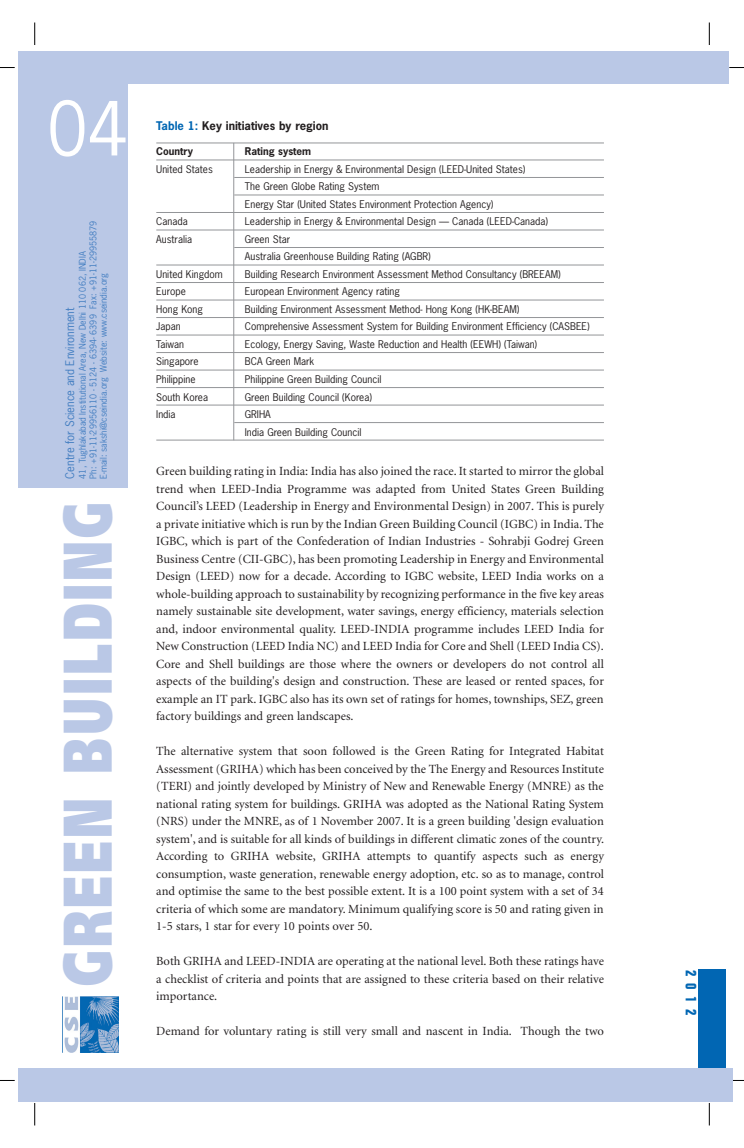
<style>
.page{position:relative;width:744px;height:1148px;background:#fff}
.page>*{position:absolute;margin:0;border:0;box-sizing:border-box;transform-origin:0 0}
.t1{font:70px "News Gothic";color:#fff}
.t2{font:900 68.75px "Frutiger";letter-spacing:.06em;color:#bac8e6;scale:.68 1}
.t3{font:700 condensed 15px "Folio";color:#0166b3}
.t4{font:12.5px/17.5px "Minion";color:#231f20;text-align:justify}
.t5{font:11.25px "News Gothic";color:#437ec1}
.t6{font:700 11.25px "News Gothic";color:#231f20}
.t7{font:10px/17.5px "News Gothic";color:#231f20}
.t8{font:700 10px "News Gothic";color:#231f20}
.t9{font:8.75px/10.5px "News Gothic";color:#437ec1}
.s1{color:#0166b3}
</style>
<div class="page">
<svg style="left:0;top:67px;width:15px;height:1px"></svg>
<svg style="left:0;top:1080px;width:15px;height:1px"></svg>
<svg style="left:729px;top:67px;width:15px;height:1px"></svg>
<svg style="left:732px;top:1080px;width:12px;height:1px"></svg>
<svg style="left:34px;top:22px;width:1px;height:23px"></svg>
<svg style="left:709px;top:22px;width:1px;height:23px"></svg>
<svg style="left:709px;top:1103px;width:1px;height:22px"></svg>
<svg style="left:34px;top:1103px;width:1px;height:22px"></svg>
<div style="left:18px;top:51px;width:710px;height:436px;background:#bac8e6"></div>
<img style="left:64px;top:996px;width:55px;height:56px">
<div style="left:128px;top:84px;width:604px;height:419px;background:#fff"></div>
<div style="left:698px;top:968px;width:27px;height:105px;background:#0166b3"></div>
<div style="left:18px;top:1068px;width:714px;height:33px;background:#bac8e6"></div>
<hr style="left:156px;top:143px;width:448px;height:1px;background:#939598">
<hr style="left:156px;top:160px;width:448px;height:1px;background:#939598">
<hr style="left:234px;top:177px;width:370px;height:1px;background:#939598">
<hr style="left:234px;top:195px;width:370px;height:1px;background:#939598">
<hr style="left:156px;top:212px;width:448px;height:1px;background:#939598">
<hr style="left:156px;top:230px;width:448px;height:1px;background:#939598">
<hr style="left:234px;top:247px;width:370px;height:1px;background:#939598">
<hr style="left:156px;top:265px;width:448px;height:1px;background:#939598">
<hr style="left:156px;top:282px;width:448px;height:1px;background:#939598">
<hr style="left:156px;top:300px;width:448px;height:1px;background:#939598">
<hr style="left:156px;top:317px;width:448px;height:1px;background:#939598">
<hr style="left:156px;top:335px;width:448px;height:1px;background:#939598">
<hr style="left:156px;top:352px;width:448px;height:1px;background:#939598">
<hr style="left:156px;top:370px;width:448px;height:1px;background:#939598">
<hr style="left:156px;top:387px;width:448px;height:1px;background:#939598">
<hr style="left:156px;top:405px;width:448px;height:1px;background:#939598">
<hr style="left:234px;top:422px;width:370px;height:1px;background:#939598">
<hr style="left:156px;top:440px;width:448px;height:1px;background:#939598">
<hr style="left:233px;top:143px;width:1px;height:297px;background:#939598">
<h1 class="t1" style="left:47px;top:101px;width:82px">04</h1>
<p class="t9" style="left:78px;top:478px;width:259px;rotate:-90deg">41, Tughlakabad Institutional Area, New Delhi 110 062, INDIA<br>Ph: +91-11-29956110 - 5124 - 6394- 6399 Fax: +91-11-29955879<br>E-mail: sakshi@cseindia.org Website: www.cseindia.org</p>
<p class="t5" style="left:66px;top:478px;width:172px;rotate:-90deg">Centre for Science and Environment</p>
<h2 class="t2" style="left:60px;top:985px;width:713px;rotate:-90deg">GREEN BUILDING</h2>
<p class="t6" style="left:156px;top:122px;width:174px"><span class="s1">Table 1:</span> Key initiatives by region</p>
<p class="t8" style="left:156px;top:148px;width:38px">Country</p>
<p class="t8" style="left:245px;top:148px;width:68px">Rating system</p>
<p class="t7" style="left:156px;top:161px;width:58px">United States</p>
<p class="t7" style="left:245px;top:161px;width:282px">Leadership in Energy &amp; Environmental Design (LEED-United States)<br>The Green Globe Rating System<br>Energy Star (United States Environment Protection Agency)</p>
<p class="t7" style="left:156px;top:214px;width:33px">Canada</p>
<p class="t7" style="left:245px;top:214px;width:305px">Leadership in Energy &amp; Environmental Design — Canada (LEED-Canada)</p>
<p class="t7" style="left:156px;top:231px;width:37px">Australia</p>
<p class="t7" style="left:245px;top:231px;width:187px">Green Star<br>Australia Greenhouse Building Rating (AGBR)</p>
<p class="t7" style="left:156px;top:266px;width:68px">United Kingdom</p>
<p class="t7" style="left:245px;top:266px;width:317px">Building Research Environment Assessment Method Consultancy (BREEAM)</p>
<p class="t7" style="left:156px;top:284px;width:31px">Europe</p>
<p class="t7" style="left:245px;top:284px;width:157px">European Environment Agency rating</p>
<p class="t7" style="left:156px;top:301px;width:48px">Hong Kong</p>
<p class="t7" style="left:245px;top:301px;width:276px">Building Environment Assessment Method- Hong Kong (HK-BEAM)</p>
<p class="t7" style="left:156px;top:319px;width:26px">Japan</p>
<p class="t7" style="left:245px;top:319px;width:346px">Comprehensive Assessment System for Building Environment Efficiency (CASBEE)</p>
<p class="t7" style="left:156px;top:336px;width:29px">Taiwan</p>
<p class="t7" style="left:245px;top:336px;width:294px">Ecology, Energy Saving, Waste Reduction and Health (EEWH) (Taiwan)</p>
<p class="t7" style="left:156px;top:354px;width:44px">Singapore</p>
<p class="t7" style="left:245px;top:354px;width:71px">BCA Green Mark</p>
<p class="t7" style="left:156px;top:371px;width:41px">Philippine</p>
<p class="t7" style="left:245px;top:371px;width:138px">Philippine Green Building Council</p>
<p class="t7" style="left:156px;top:389px;width:53px">South Korea</p>
<p class="t7" style="left:245px;top:389px;width:129px">Green Building Council (Korea)</p>
<p class="t7" style="left:156px;top:406px;width:21px">India</p>
<p class="t7" style="left:245px;top:406px;width:118px">GRIHA<br>India Green Building Council</p>
<p class="t4" style="left:156px;top:463px;width:449px">Green building rating in India: India has also joined the race. It started to mirror the global trend when LEED-India Programme was adapted from United States Green Building Council’s LEED (Leadership in Energy and Environmental Design) in 2007. This is purely a private initiative which is run by the Indian Green Building Council (IGBC) in India. The IGBC, which is part of the Confederation of Indian Industries - Sohrabji Godrej Green Business Centre (CII-GBC), has been promoting Leadership in Energy and Environmental Design (LEED) now for a decade. According to IGBC website, LEED India works on a whole-building approach to sustainability by recognizing performance in the five key areas namely sustainable site development, water savings, energy efficiency, materials selection and, indoor environmental quality. LEED-INDIA programme includes LEED India for New Construction (LEED India NC) and LEED India for Core and Shell (LEED India CS).<br>Core and Shell buildings are those where the owners or developers do not control all aspects of the building's design and construction. These are leased or rented spaces, for example an IT park. IGBC also has its own set of ratings for homes, townships, SEZ, green factory buildings and green landscapes.</p>
<p class="t4" style="left:156px;top:743px;width:449px">The alternative system that soon followed is the Green Rating for Integrated Habitat Assessment (GRIHA) which has been conceived by the The Energy and Resources Institute (TERI) and jointly developed by Ministry of New and Renewable Energy (MNRE) as the national rating system for buildings. GRIHA was adopted as the National Rating System (NRS) under the MNRE, as of 1 November 2007. It is a green building 'design evaluation system', and is suitable for all kinds of buildings in different climatic zones of the country.<br>According to GRIHA website, GRIHA attempts to quantify aspects such as energy consumption, waste generation, renewable energy adoption, etc. so as to manage, control and optimise the same to the best possible extent. It is a 100 point system with a set of 34 criteria of which some are mandatory. Minimum qualifying score is 50 and rating given in 1-5 stars, 1 star for every 10 points over 50.</p>
<p class="t4" style="left:156px;top:953px;width:449px">Both GRIHA and LEED-INDIA are operating at the national level. Both these ratings have a checklist of criteria and points that are assigned to these criteria based on their relative importance.</p>
<p class="t4" style="left:156px;top:1023px;width:449px">Demand for voluntary rating is still very small and nascent in India. Though the two</p>
<p class="t3" style="left:696px;top:970px;width:46px;rotate:90deg">2012</p>
</div>
